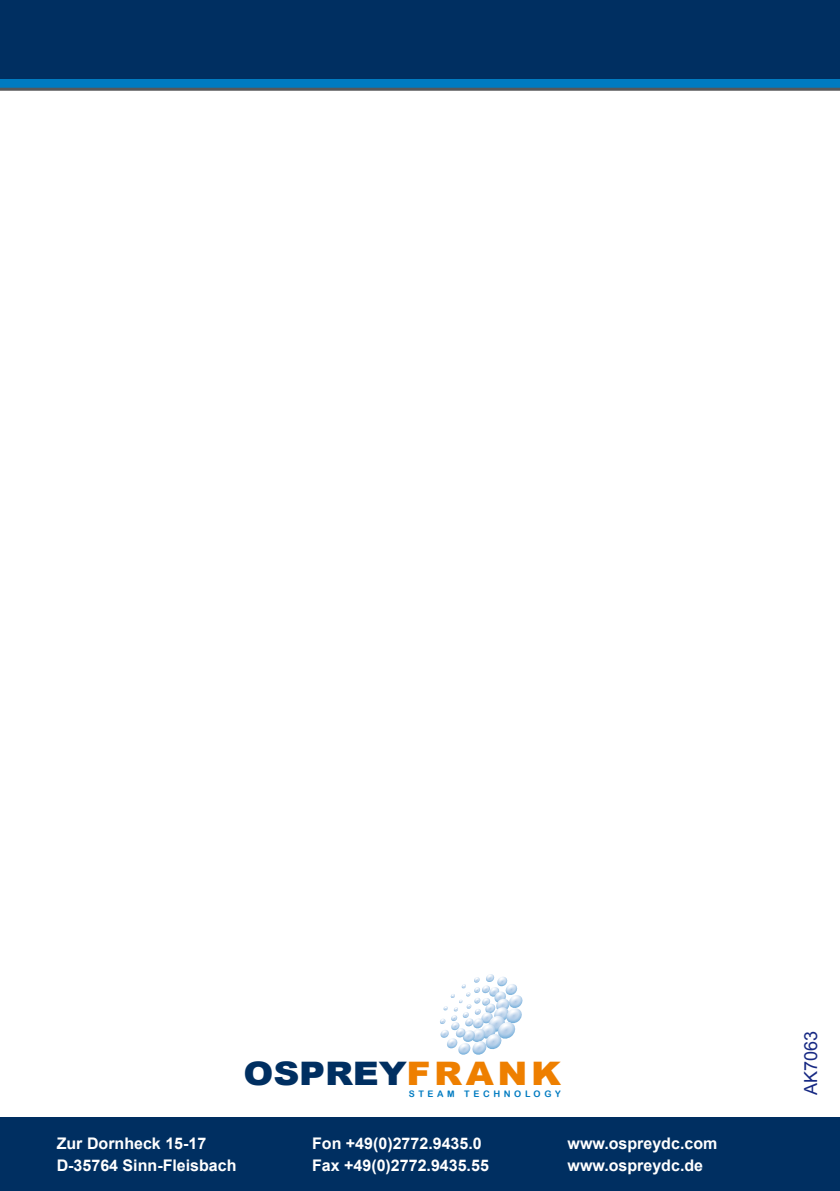
<style>
.page{position:relative;width:840px;height:1191px;background:#fff}
.page>*{position:absolute;margin:0;border:0;box-sizing:border-box;transform-origin:0 0}
.t1{font:900 32.4px "Arial";letter-spacing:-.005em;color:#002f61;scale:1.11 1}
._00_Inhalt1{font:18px "Arial";color:#172983}
.t2{font:700 16px "Arial";color:#fff}
.t3{font:9px "Arial Rounded MT Bold";letter-spacing:.4em;color:#007bc1}
.s1{color:#ee7f00}
</style>
<div class="page">
<div style="left:0;top:1117px;width:839px;height:74px;background:#002f61"></div>
<svg style="left:0;top:79px;width:839px;height:12px;background:#1b74a8"></svg>
<div style="left:0;top:0;width:839px;height:79px;background:#002f61"></div>
<svg style="left:440px;top:974px;width:83px;height:81px"></svg>
<p class="t1" style="left:243px;top:1049px;width:287px">OSPREY<span class="s1">FRANK</span></p>
<p class="t3" style="left:408px;top:1088px;width:153px">STEAM TECHNOLOGY</p>
<p class="t2" style="left:57px;top:1132px;width:151px">Zur Dornheck 15-17</p>
<p class="t2" style="left:312px;top:1132px;width:171px">Fon +49(0)2772.9435.0</p>
<p class="t2" style="left:567px;top:1132px;width:151px">www.ospreydc.com</p>
<p class="t2" style="left:57px;top:1155px;width:181px">D-35764 Sinn-Fleisbach</p>
<p class="t2" style="left:312px;top:1155px;width:178px">Fax +49(0)2772.9435.55</p>
<p class="t2" style="left:567px;top:1155px;width:137px">www.ospreydc.de</p>
<p class="_00_Inhalt1" style="left:798px;top:1094px;width:66px;rotate:-90deg">AK7063</p>
</div>
